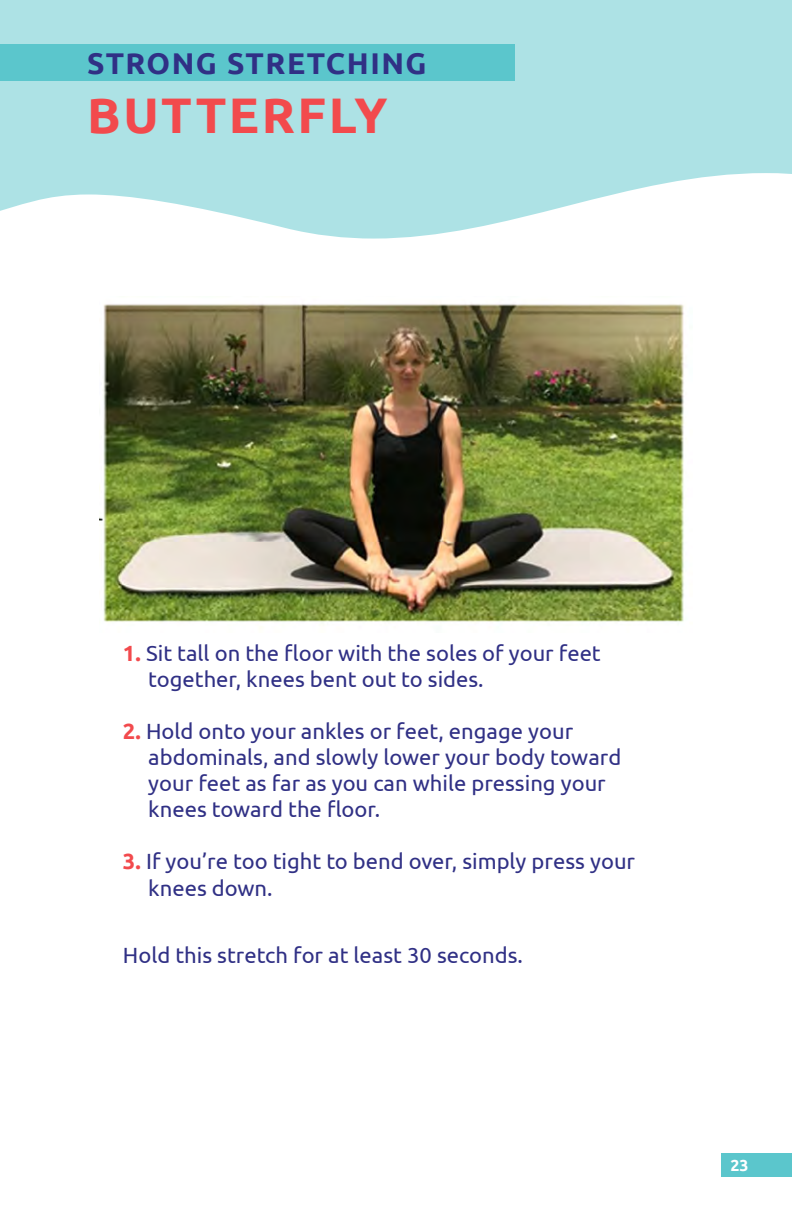
<style>
.page{position:relative;width:792px;height:1224px;background:#fff}
.page>*{position:absolute;margin:0;border:0;box-sizing:border-box;transform-origin:0 0}
.t1{font:700 50px "Ubuntu";letter-spacing:.05em;color:#f24a4d}
.t2{font:700 30px "Ubuntu";letter-spacing:.05em;color:#303085}
.t3{font:22px/26px "Ubuntu";color:#303085}
.t4{font:700 16px "Ubuntu";color:#fff}
.s1{font-weight:700;color:#f24a4d}
</style>
<div class="page">
<svg style="left:0;top:0;width:792px;height:239px;fill:#ade2e5"></svg>
<div style="left:721px;top:1153px;width:71px;height:24px;background:#5bc6cc"></div>
<div style="left:0;top:45px;width:514px;height:36px;background:#5bc6cc"></div>
<img style="left:99px;top:304px;width:585px;height:318px">
<h2 class="t2" style="left:87px;top:45px;width:341px">STRONG STRETCHING</h2>
<h1 class="t1" style="left:87px;top:85px;width:302px">BUTTERFLY</h1>
<p class="t3" style="left:148px;top:640px;width:454px;text-indent:-25px"><span class="s1">1.</span> Sit tall on the floor with the soles of your feet together, knees bent out to sides.</p>
<p class="t3" style="left:148px;top:718px;width:475px;text-indent:-25px"><span class="s1">2.</span> Hold onto your ankles or feet, engage your abdominals, and slowly lower your body toward your feet as far as you can while pressing your knees toward the floor.</p>
<p class="t3" style="left:148px;top:848px;width:488px;text-indent:-25px"><span class="s1">3.</span> If you’re too tight to bend over, simply press your knees down.</p>
<p class="t3" style="left:123px;top:942px;width:401px">Hold this stretch for at least 30 seconds.</p>
<p class="t4" style="left:730px;top:1155px;width:20px">23</p>
</div>
